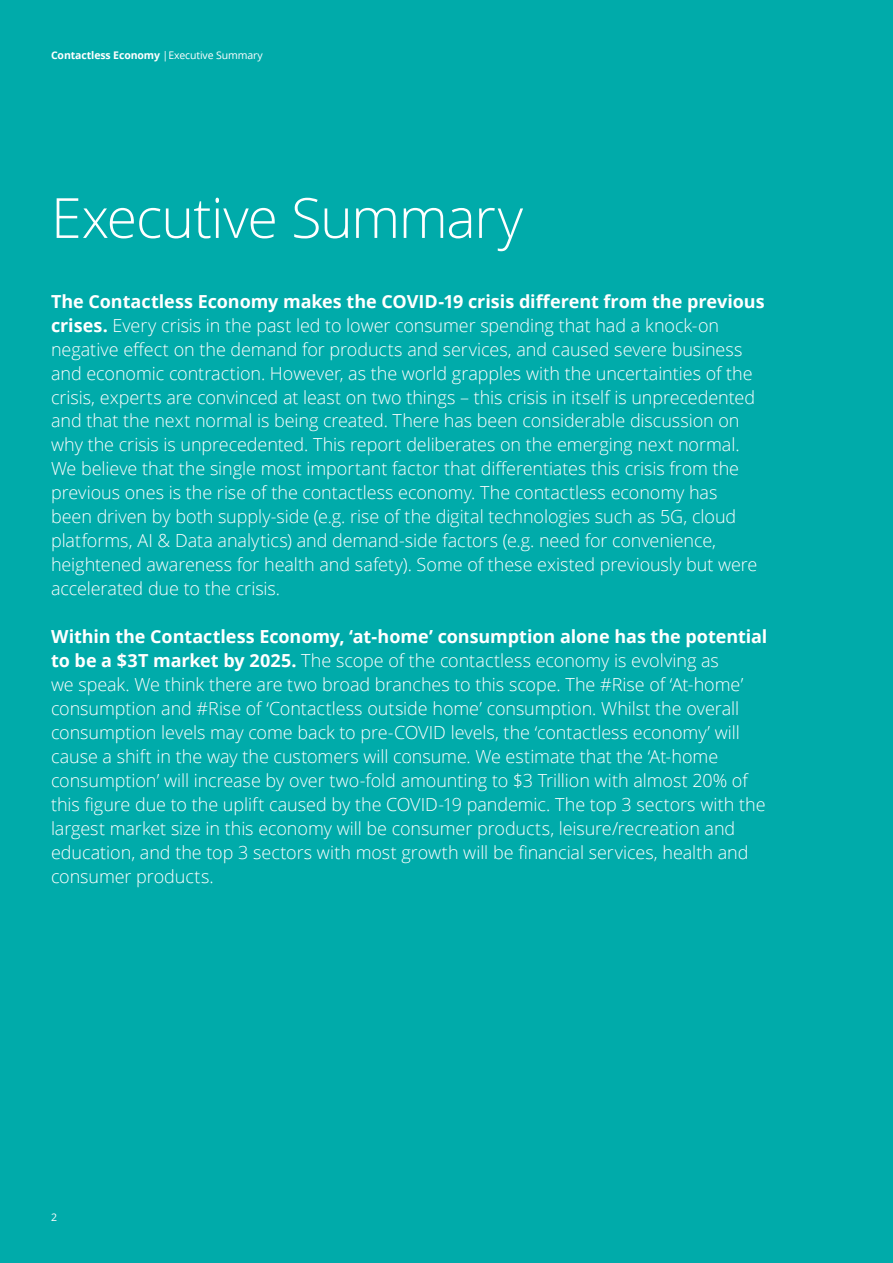
<style>
.page{position:relative;width:893px;height:1263px;background:#00abaa}
.page>*{position:absolute;margin:0;border:0;box-sizing:border-box;transform-origin:0 0}
.t1{font:300 55.5px "Open Sans";letter-spacing:-.02em;color:#fff}
.t2{font:300 18px/24px "Open Sans";letter-spacing:-.005em;color:#fff}
.t3{font:700 10.5px "Open Sans";letter-spacing:-.01em;color:#fff}
.t4{font:10.5px "Open Sans";color:#fff}
.s1{font-weight:400}
.s2{font-weight:700}
</style>
<div class="page">
<p class="t3" style="left:51px;top:48px;width:213px">Contactless Economy <span class="s1">|Executive Summary</span></p>
<h1 class="t1" style="left:51px;top:180px;width:474px">Executive Summary</h1>
<p class="t2" style="left:51px;top:288px;width:715px"><span class="s2">The Contactless Economy makes the COVID-19 crisis different from the previous crises.</span> Every crisis in the past led to lower consumer spending that had a knock-on negative effect on the demand for products and services, and caused severe business and economic contraction. However, as the world grapples with the uncertainties of the crisis, experts are convinced at least on two things – this crisis in itself is unprecedented and that the next normal is being created. There has been considerable discussion on why the crisis is unprecedented. This report deliberates on the emerging next normal.<br>We believe that the single most important factor that differentiates this crisis from the previous ones is the rise of the contactless economy. The contactless economy has<br>been driven by both supply-side (e.g. rise of the digital technologies such as 5G, cloud platforms, AI &amp; Data analytics) and demand-side factors (e.g. need for convenience, heightened awareness for health and safety). Some of these existed previously but were accelerated due to the crisis.</p>
<p class="t2" style="left:51px;top:624px;width:718px"><span class="s2">Within the Contactless Economy, ‘at-home’ consumption alone has the potential to be a $3T market by 2025.</span> The scope of the contactless economy is evolving as<br>we speak. We think there are two broad branches to this scope. The #Rise of ‘At-home’ consumption and #Rise of ‘Contactless outside home’ consumption. Whilst the overall consumption levels may come back to pre-COVID levels, the ‘contactless economy’ will cause a shift in the way the customers will consume. We estimate that the ‘At-home consumption’ will increase by over two-fold amounting to $3 Trillion with almost 20% of this figure due to the uplift caused by the COVID-19 pandemic. The top 3 sectors with the largest market size in this economy will be consumer products, leisure/recreation and education, and the top 3 sectors with most growth will be financial services, health and consumer products.</p>
<p class="t4" style="left:51px;top:1210px;width:8px">2</p>
</div>
